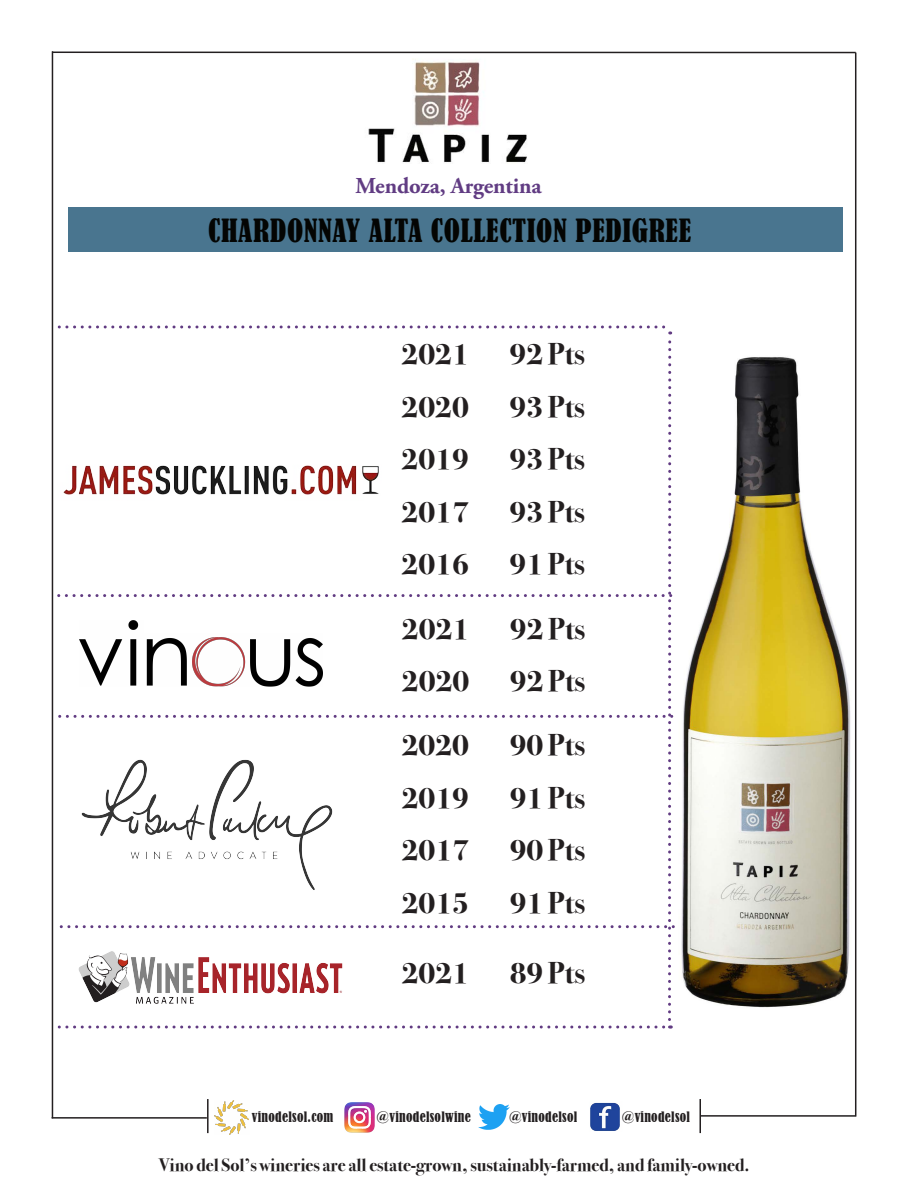
<style>
.page{position:relative;width:918px;height:1188px;background:#fff}
.page>*{position:absolute;margin:0;border:0;box-sizing:border-box;transform-origin:0 0}
.t1{font:700 30px "Bodoni Svty Two ITCTT";color:#231f20}
.t2{font:condensed 30px "Bernard";letter-spacing:.02em;color:#040503}
.t3{font:700 22.65px "Adobe Garamond Pro";letter-spacing:-.005em;color:#613c83}
.t4{font:700 18px "Bodoni Svty Two OSITCTT";color:#231f20}
.t5{font:condensed 13.5px "Bernard";letter-spacing:.02em;color:#231f20}
</style>
<div class="page">
<img style="left:525px;top:315px;width:332px;height:730px">
<img style="left:350px;top:51px;width:196px;height:112px">
<hr style="left:52px;top:52px;width:804px;height:1px;background:#231f20">
<hr style="left:52px;top:51px;width:1px;height:1067px;background:#231f20">
<hr style="left:855px;top:53px;width:1px;height:1064px;background:#231f20">
<hr style="left:700px;top:1115px;width:155px;height:2px;background:#231f20">
<hr style="left:207px;top:1099px;width:2px;height:34px;background:#231f20">
<hr style="left:699px;top:1099px;width:2px;height:34px;background:#231f20">
<div style="left:69px;top:207px;width:774px;height:45px;background:#49758f"></div>
<img style="left:214px;top:1100px;width:35px;height:34px">
<img style="left:479px;top:1105px;width:31px;height:25px">
<hr style="left:52px;top:1117px;width:155px;height:2px;background:#231f20">
<img style="left:590px;top:1102px;width:30px;height:29px">
<img style="left:344px;top:1102px;width:30px;height:30px">
<img style="left:51px;top:439px;width:3px;height:80px">
<svg style="left:59px;top:325px;width:615px;height:695px"></svg>
<svg style="left:59px;top:1026px;width:613px;height:3px"></svg>
<img style="left:80px;top:617px;width:242px;height:71px">
<p class="t3" style="left:355px;top:172px;width:188px">Mendoza, Argentina</p>
<p class="t2" style="left:208px;top:213px;width:484px">CHARDONNAY ALTA COLLECTION PEDIGREE</p>
<p class="t1" style="left:402px;top:329px;width:69px">2021</p>
<p class="t1" style="left:510px;top:329px;width:77px">92 Pts</p>
<p class="t1" style="left:402px;top:382px;width:69px">2020</p>
<p class="t1" style="left:510px;top:382px;width:77px">93 Pts</p>
<p class="t1" style="left:402px;top:434px;width:69px">2019</p>
<p class="t1" style="left:510px;top:434px;width:77px">93 Pts</p>
<p class="t1" style="left:402px;top:487px;width:69px">2017</p>
<p class="t1" style="left:510px;top:487px;width:77px">93 Pts</p>
<p class="t1" style="left:402px;top:539px;width:69px">2016</p>
<p class="t1" style="left:510px;top:539px;width:77px">91 Pts</p>
<p class="t1" style="left:402px;top:604px;width:69px">2021</p>
<p class="t1" style="left:510px;top:604px;width:77px">92 Pts</p>
<p class="t1" style="left:402px;top:656px;width:69px">2020</p>
<p class="t1" style="left:510px;top:656px;width:77px">92 Pts</p>
<p class="t1" style="left:402px;top:720px;width:69px">2020</p>
<p class="t1" style="left:510px;top:720px;width:77px">90 Pts</p>
<p class="t1" style="left:402px;top:773px;width:69px">2019</p>
<p class="t1" style="left:510px;top:773px;width:77px">91 Pts</p>
<p class="t1" style="left:402px;top:825px;width:69px">2017</p>
<p class="t1" style="left:510px;top:825px;width:77px">90 Pts</p>
<p class="t1" style="left:402px;top:878px;width:69px">2015</p>
<p class="t1" style="left:510px;top:878px;width:77px">91 Pts</p>
<p class="t1" style="left:402px;top:948px;width:69px">2021</p>
<p class="t1" style="left:510px;top:948px;width:77px">89 Pts</p>
<p class="t5" style="left:252px;top:1109px;width:83px">vinodelsol.com</p>
<p class="t5" style="left:377px;top:1109px;width:96px">@vinodelsolwine</p>
<p class="t5" style="left:509px;top:1109px;width:70px">@vinodelsol</p>
<p class="t5" style="left:622px;top:1109px;width:70px">@vinodelsol</p>
<p class="t4" style="left:159px;top:1155px;width:592px">Vino del Sol’s wineries are all estate-grown, sustainably-farmed, and family-owned.</p>
</div>
